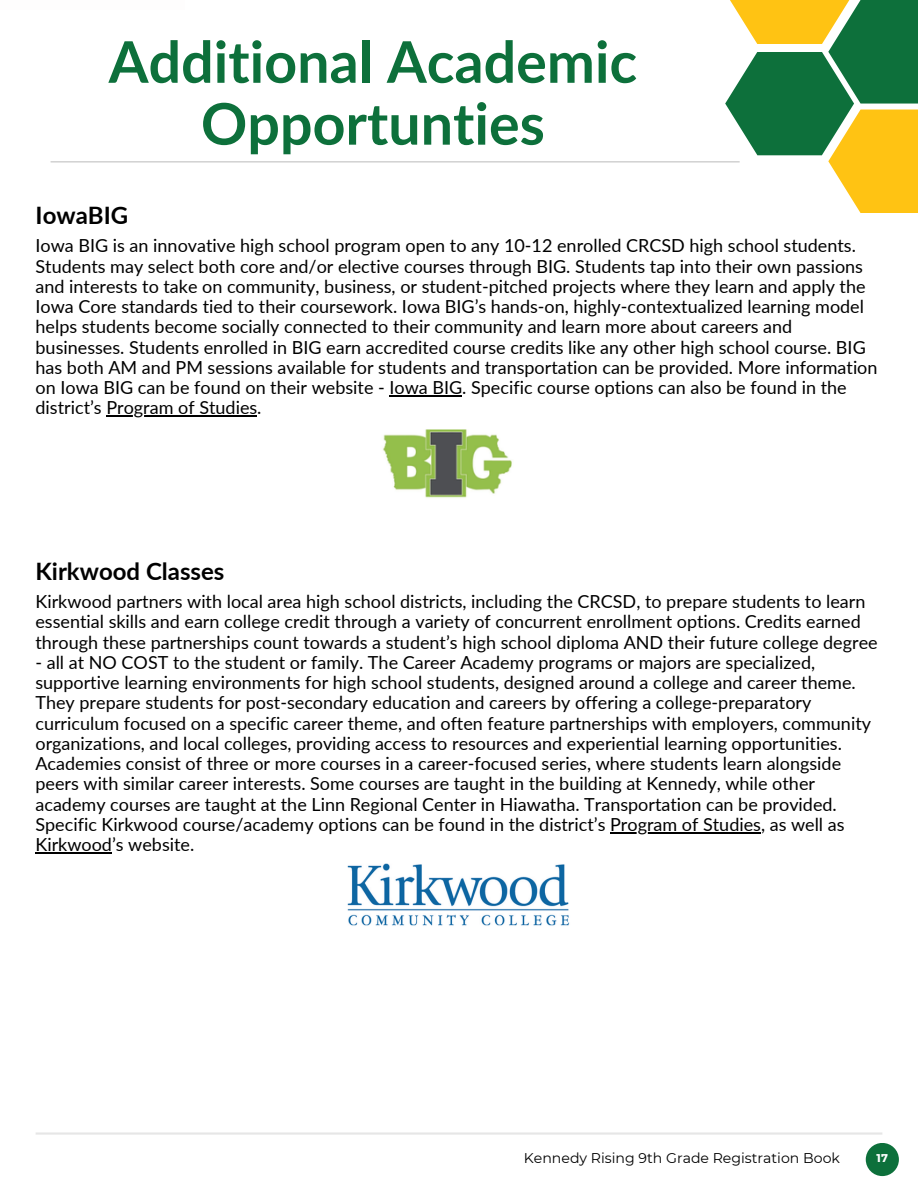
<style>
.page{position:relative;width:918px;height:1188px;background:#fff}
.page>*{position:absolute;margin:0;border:0;box-sizing:border-box;transform-origin:0 0}
.t1{font:700 57.45px/61.8px "Lato";color:#0d703b;text-align:center}
.t2{font:700 24px "Lato";color:#000}
.t3{font:18px/20.2px "Lato";color:#000}
.t4{font:14.1px "Montserrat";color:#000}
.t5{font:700 11.25px "Montserrat";color:#fff}
</style>
<div class="page">
<hr style="left:36px;top:1132px;width:846px;height:3px;background:#000">
<div style="left:866px;top:1143px;width:33px;height:33px;background:#0d703b;border-radius:50%"></div>
<hr style="left:51px;top:161px;width:689px;height:1px;background:#000">
<svg style="left:725px;top:0;width:193px;height:213px"></svg>
<svg style="left:725px;top:0;width:129px;height:44px;fill:#ffc313"></svg>
<img style="left:383px;top:429px;width:129px;height:69px">
<img style="left:347px;top:863px;width:223px;height:63px">
<hr style="left:390px;top:395px;width:72px;height:1px;background:#000">
<hr style="left:106px;top:416px;width:151px;height:1px;background:#000">
<hr style="left:610px;top:832px;width:151px;height:1px;background:#000">
<hr style="left:35px;top:852px;width:77px;height:1px;background:#000">
<h2 class="t1" style="left:109px;top:30px;width:530px">Additional Academic<br>Opportunties</h2>
<h3 class="t2" style="left:36px;top:200px;width:94px">IowaBIG</h3>
<p class="t3" style="left:36px;top:235px;width:844px">Iowa BIG is an innovative high school program open to any 10-12 enrolled CRCSD high school students.<br>Students may select both core and/or elective courses through BIG. Students tap into their own passions and interests to take on community, business, or student-pitched projects where they learn and apply the Iowa Core standards tied to their coursework. Iowa BIG’s hands-on, highly-contextualized learning model helps students become socially connected to their community and learn more about careers and businesses. Students enrolled in BIG earn accredited course credits like any other high school course. BIG has both AM and PM sessions available for students and transportation can be provided. More information on Iowa BIG can be found on their website - Iowa BIG. Specific course options can also be found in the district’s Program of Studies.</p>
<h3 class="t2" style="left:35px;top:556px;width:191px">Kirkwood Classes</h3>
<p class="t3" style="left:35px;top:591px;width:844px">Kirkwood partners with local area high school districts, including the CRCSD, to prepare students to learn essential skills and earn college credit through a variety of concurrent enrollment options. Credits earned through these partnerships count towards a student’s high school diploma AND their future college degree</p>
<p class="t3" style="left:35px;top:652px;width:837px">- all at NO COST to the student or family. The Career Academy programs or majors are specialized, supportive learning environments for high school students, designed around a college and career theme.<br>They prepare students for post-secondary education and careers by offering a college-preparatory curriculum focused on a specific career theme, and often feature partnerships with employers, community organizations, and local colleges, providing access to resources and experiential learning opportunities.<br>Academies consist of three or more courses in a career-focused series, where students learn alongside peers with similar career interests. Some courses are taught in the building at Kennedy, while other academy courses are taught at the Linn Regional Center in Hiawatha. Transportation can be provided.<br>Specific Kirkwood course/academy options can be found in the district’s Program of Studies, as well as</p>
<p class="t3" style="left:35px;top:834px;width:160px">Kirkwood’s website.</p>
<p class="t4" style="left:524px;top:1150px;width:318px">Kennedy Rising 9th Grade Registration Book</p>
<h1 class="t5" style="left:877px;top:1151px;width:13px">17</h1>
</div>
